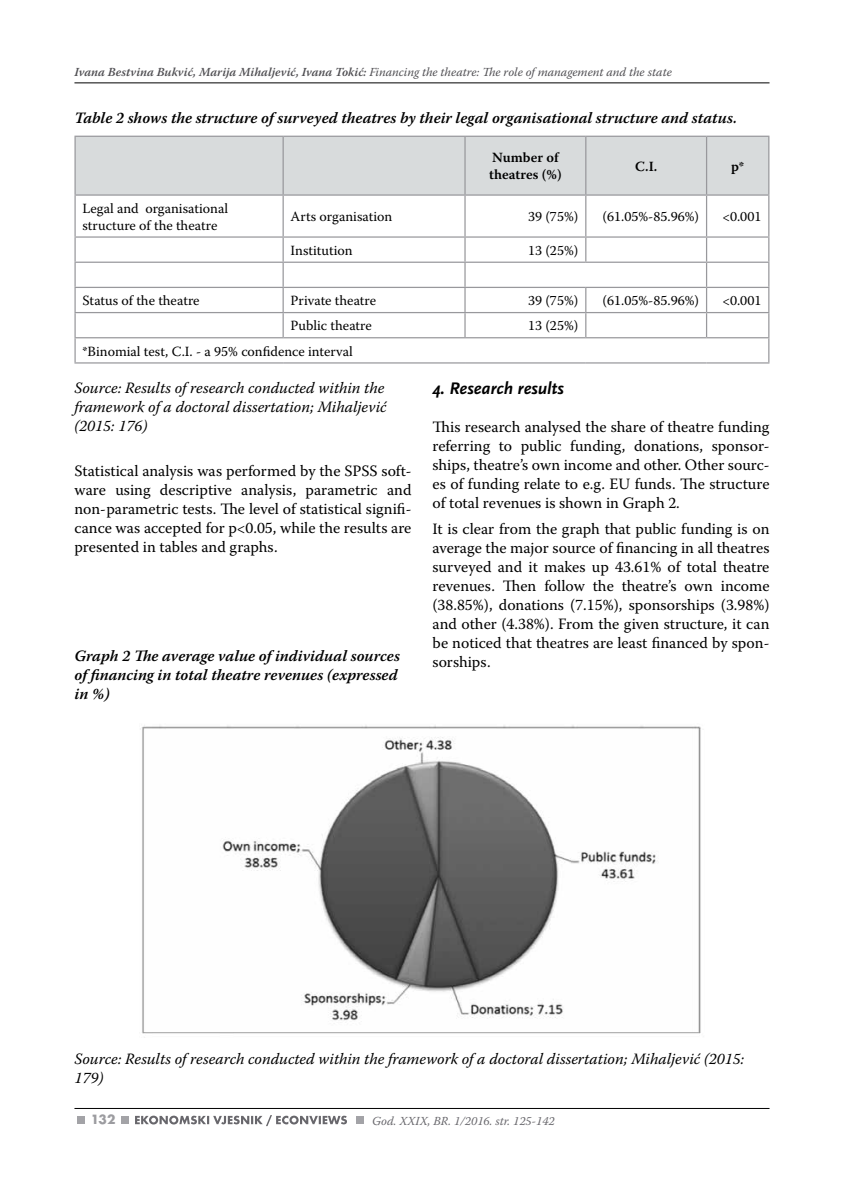
<style>
.page{position:relative;width:844px;height:1191px;background:#fff}
.page>*{position:absolute;margin:0;border:0;box-sizing:border-box;transform-origin:0 0}
.t1{font:italic 700 17.5px "Scala Sans Pro";color:#000}
.t2{font:15.75px/18.9px "Warnock Pro";color:#000;text-align:justify}
.t3{font:italic 15.75px/18.9px "Warnock Pro";color:#000}
.t4{font:italic 600 15.75px/18.9px "Warnock Pro";color:#000}
.t5{font:14px/16.8px "Warnock Pro";color:#000}
.t6{font:600 14px/16.8px "Warnock Pro";color:#000}
.t7{font:700 14px "Futura TOT";color:#9c9ca0}
.t8{font:italic 12.25px "Warnock Pro";color:#504f53}
.t9{font:italic 12.25px "Warnock Pro";color:#68676c}
.s1{font-weight:600}
</style>
<div class="page">
<hr style="left:74px;top:83px;width:695px;height:1px;background:#000">
<hr style="left:74px;top:1108px;width:695px;height:1px;background:#000">
<div style="left:121px;top:1115px;width:7px;height:8px;background:#a3a3a7"></div>
<div style="left:356px;top:1115px;width:8px;height:8px;background:#a3a3a7"></div>
<div style="left:77px;top:1115px;width:8px;height:8px;background:#a3a3a7"></div>
<svg style="left:135px;top:1115px;width:212px;height:11px"></svg>
<div style="left:76px;top:137px;width:692px;height:57px;background:#d8dbdc"></div>
<hr style="left:282px;top:137px;width:2px;height:57px;background:#98989c">
<hr style="left:464px;top:137px;width:1px;height:57px;background:#98989c">
<hr style="left:585px;top:137px;width:1px;height:57px;background:#98989c">
<hr style="left:705px;top:137px;width:2px;height:57px;background:#98989c">
<hr style="left:74px;top:194px;width:209px;height:2px;background:#98989c">
<hr style="left:283px;top:194px;width:182px;height:2px;background:#98989c">
<hr style="left:282px;top:196px;width:2px;height:40px;background:#98989c">
<hr style="left:465px;top:194px;width:120px;height:2px;background:#98989c">
<hr style="left:464px;top:196px;width:1px;height:40px;background:#98989c">
<hr style="left:585px;top:194px;width:121px;height:2px;background:#98989c">
<hr style="left:585px;top:196px;width:1px;height:40px;background:#98989c">
<hr style="left:706px;top:194px;width:63px;height:2px;background:#98989c">
<hr style="left:705px;top:196px;width:2px;height:40px;background:#98989c">
<hr style="left:74px;top:236px;width:209px;height:2px;background:#98989c">
<hr style="left:283px;top:236px;width:182px;height:2px;background:#98989c">
<hr style="left:282px;top:238px;width:2px;height:24px;background:#98989c">
<hr style="left:465px;top:236px;width:120px;height:2px;background:#98989c">
<hr style="left:585px;top:236px;width:121px;height:2px;background:#98989c">
<svg style="left:585px;top:238px;width:1px;height:24px"></svg>
<hr style="left:706px;top:236px;width:63px;height:2px;background:#98989c">
<hr style="left:705px;top:238px;width:2px;height:24px;background:#98989c">
<hr style="left:74px;top:262px;width:209px;height:1px;background:#98989c">
<hr style="left:283px;top:262px;width:182px;height:1px;background:#98989c">
<hr style="left:282px;top:263px;width:2px;height:24px;background:#98989c">
<hr style="left:465px;top:262px;width:120px;height:1px;background:#98989c">
<hr style="left:585px;top:262px;width:121px;height:1px;background:#98989c">
<hr style="left:706px;top:262px;width:63px;height:1px;background:#98989c">
<hr style="left:705px;top:263px;width:2px;height:24px;background:#98989c">
<hr style="left:74px;top:287px;width:209px;height:1px;background:#98989c">
<hr style="left:283px;top:287px;width:182px;height:1px;background:#98989c">
<hr style="left:282px;top:288px;width:2px;height:24px;background:#98989c">
<hr style="left:465px;top:287px;width:120px;height:1px;background:#98989c">
<hr style="left:585px;top:287px;width:121px;height:1px;background:#98989c">
<hr style="left:706px;top:287px;width:63px;height:1px;background:#98989c">
<hr style="left:705px;top:288px;width:2px;height:24px;background:#98989c">
<hr style="left:74px;top:312px;width:209px;height:1px;background:#98989c">
<hr style="left:283px;top:312px;width:182px;height:1px;background:#98989c">
<hr style="left:282px;top:313px;width:2px;height:24px;background:#98989c">
<hr style="left:465px;top:312px;width:120px;height:1px;background:#98989c">
<svg style="left:464px;top:238px;width:1px;height:99px"></svg>
<hr style="left:585px;top:312px;width:121px;height:1px;background:#98989c">
<svg style="left:585px;top:288px;width:1px;height:49px"></svg>
<hr style="left:706px;top:312px;width:63px;height:1px;background:#98989c">
<hr style="left:705px;top:313px;width:2px;height:24px;background:#98989c">
<hr style="left:74px;top:337px;width:209px;height:1px;background:#98989c">
<hr style="left:283px;top:337px;width:182px;height:1px;background:#98989c">
<hr style="left:465px;top:337px;width:120px;height:1px;background:#98989c">
<hr style="left:585px;top:337px;width:121px;height:1px;background:#98989c">
<hr style="left:706px;top:337px;width:63px;height:1px;background:#98989c">
<hr style="left:74px;top:136px;width:209px;height:1px;background:#98989c">
<hr style="left:74px;top:137px;width:2px;height:57px;background:#98989c">
<hr style="left:283px;top:136px;width:182px;height:1px;background:#98989c">
<hr style="left:465px;top:136px;width:120px;height:1px;background:#98989c">
<hr style="left:585px;top:136px;width:121px;height:1px;background:#98989c">
<hr style="left:706px;top:136px;width:63px;height:1px;background:#98989c">
<hr style="left:768px;top:137px;width:1px;height:57px;background:#98989c">
<hr style="left:74px;top:196px;width:2px;height:40px;background:#98989c">
<hr style="left:768px;top:196px;width:1px;height:40px;background:#98989c">
<hr style="left:74px;top:238px;width:2px;height:24px;background:#98989c">
<hr style="left:74px;top:263px;width:2px;height:24px;background:#98989c">
<hr style="left:74px;top:288px;width:2px;height:24px;background:#98989c">
<hr style="left:74px;top:313px;width:2px;height:24px;background:#98989c">
<hr style="left:74px;top:338px;width:2px;height:24px;background:#98989c">
<svg style="left:768px;top:238px;width:1px;height:124px"></svg>
<hr style="left:74px;top:362px;width:209px;height:1px;background:#98989c">
<hr style="left:283px;top:362px;width:182px;height:1px;background:#98989c">
<hr style="left:465px;top:362px;width:120px;height:1px;background:#98989c">
<hr style="left:585px;top:362px;width:121px;height:1px;background:#98989c">
<hr style="left:706px;top:362px;width:63px;height:1px;background:#98989c">
<img style="left:140px;top:725px;width:561px;height:313px">
<p class="t8" style="left:74px;top:64px;width:598px"><span class="s1">Ivana Bestvina Bukvić, Marija Mihaljević, Ivana Tokić:</span> Financing the theatre: The role of management and the state</p>
<p class="t4" style="left:74px;top:108px;width:664px">Table 2 shows the structure of surveyed theatres by their legal organisational structure and status.</p>
<p class="t6" style="left:489px;top:149px;width:74px">Number of theatres (%)</p>
<p class="t6" style="left:635px;top:158px;width:24px">C.I.</p>
<p class="t6" style="left:730px;top:158px;width:15px">p*</p>
<p class="t5" style="left:82px;top:199px;width:147px">Legal and organisational structure of the theatre</p>
<p class="t5" style="left:290px;top:208px;width:103px">Arts organisation</p>
<p class="t5" style="left:528px;top:208px;width:52px">39 (75%)</p>
<p class="t5" style="left:602px;top:208px;width:98px">(61.05%-85.96%)</p>
<p class="t5" style="left:722px;top:208px;width:40px">&lt;0.001</p>
<p class="t5" style="left:290px;top:241px;width:64px">Institution</p>
<p class="t5" style="left:528px;top:241px;width:52px">13 (25%)</p>
<p class="t5" style="left:82px;top:292px;width:119px">Status of the theatre</p>
<p class="t5" style="left:290px;top:292px;width:87px">Private theatre</p>
<p class="t5" style="left:528px;top:292px;width:52px">39 (75%)</p>
<p class="t5" style="left:602px;top:292px;width:98px">(61.05%-85.96%)</p>
<p class="t5" style="left:722px;top:292px;width:40px">&lt;0.001</p>
<p class="t5" style="left:290px;top:317px;width:83px">Public theatre</p>
<p class="t5" style="left:528px;top:317px;width:52px">13 (25%)</p>
<p class="t5" style="left:82px;top:342px;width:272px">*Binomial test, C.I. - a 95% confidence interval</p>
<p class="t3" style="left:74px;top:378px;width:313px">Source: Results of research conducted within the framework of a doctoral dissertation; Mihaljević (2015: 176)</p>
<p class="t2" style="left:74px;top:461px;width:338px">Statistical analysis was performed by the SPSS soft&shy;ware using descriptive analysis, parametric and non-parametric tests. The level of statistical signifi&shy;cance was accepted for p&lt;0.05, while the results are presented in tables and graphs.</p>
<p class="t4" style="left:74px;top:646px;width:327px">Graph 2 The average value of individual sources of financing in total theatre revenues (expressed in %)</p>
<p class="t1" style="left:432px;top:378px;width:133px">4. Research results</p>
<p class="t2" style="left:432px;top:417px;width:338px">This research analysed the share of theatre funding referring to public funding, donations, sponsor&shy;ships, theatre’s own income and other. Other sourc&shy;es of funding relate to e.g. EU funds. The structure of total revenues is shown in Graph 2.</p>
<p class="t2" style="left:432px;top:519px;width:338px">It is clear from the graph that public funding is on average the major source of financing in all theatres surveyed and it makes up 43.61% of total theatre revenues. Then follow the theatre’s own income (38.85%), donations (7.15%), sponsorships (3.98%) and other (4.38%). From the given structure, it can be noticed that theatres are least financed by spon&shy;sorships.</p>
<p class="t3" style="left:74px;top:1048px;width:671px">Source: Results of research conducted within the framework of a doctoral dissertation; Mihaljević (2015:<br>179)</p>
<p class="t7" style="left:91px;top:1111px;width:26px">132</p>
<p class="t9" style="left:372px;top:1113px;width:184px">God. XXIX, BR. 1/2016. str. 125-142</p>
</div>
